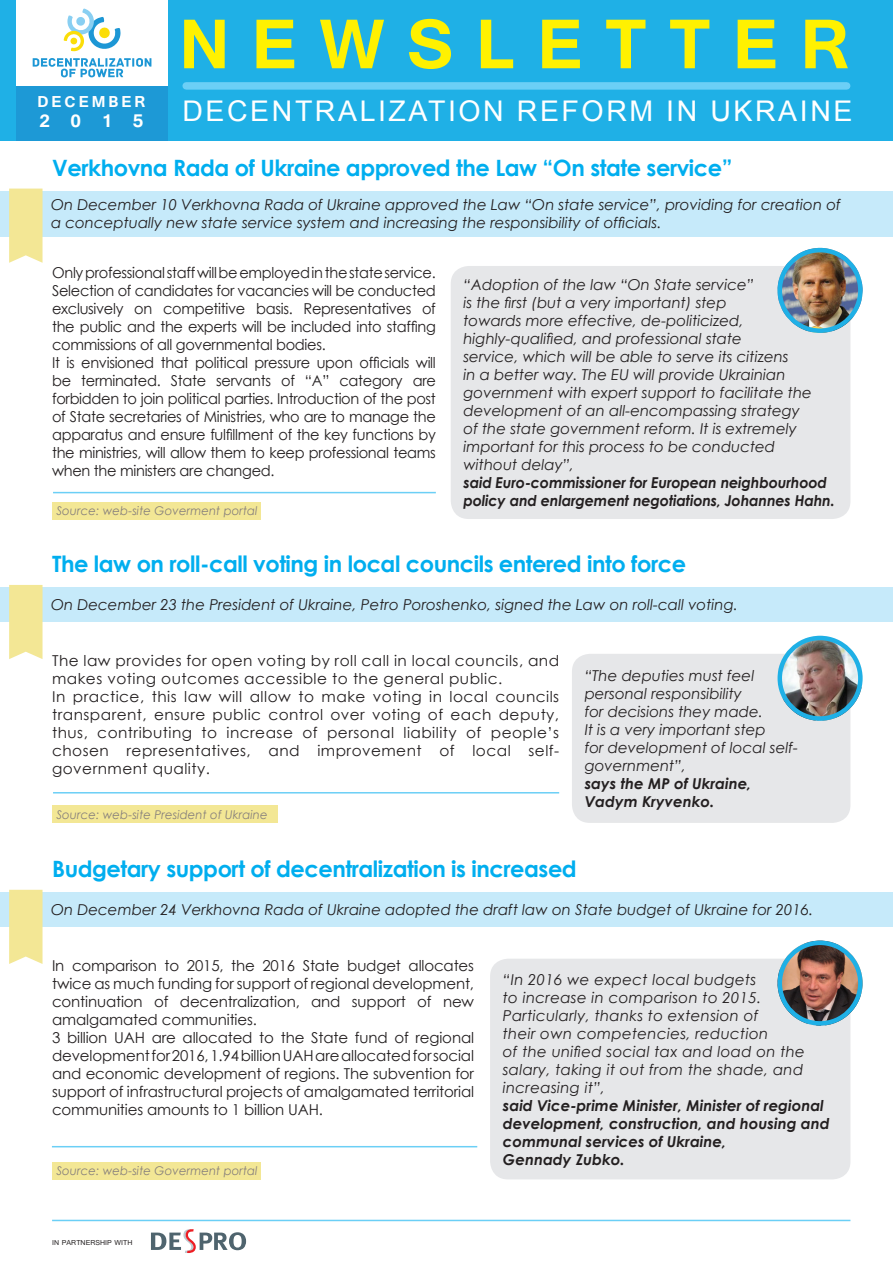
<style>
.page{position:relative;width:893px;height:1263px;background:#fff}
.page>*{position:absolute;margin:0;border:0;box-sizing:border-box;transform-origin:0 0}
.t1{font:700 87px "Tunga";letter-spacing:.25em;color:#fff101}
.t2{font:28.5px "Arial";letter-spacing:.09em;color:#fff}
.t3{font:700 22.5px "Century Gothic";letter-spacing:-.02em;color:#00aeef}
.t4{font:700 22.5px "Tunga";color:#fff}
.t5{font:700 19.5px "Tunga";letter-spacing:.15em;color:#fff}
.t6{font:15px/18px "Century Gothic";letter-spacing:-.01em;color:#231f20}
.t7{font:italic 15px/18px "Century Gothic";color:#231f20}
.t8{font:15px/18px "Century Gothic";letter-spacing:.03em;color:#231f20}
.t9{font:italic 15px/18px "Century Gothic";letter-spacing:.02em;color:#231f20}
.t10{font:italic 700 15px/18px "Century Gothic";color:#231f20}
.t11{font:italic 700 15px/18px "Century Gothic";color:#231f20;scale:.96 1}
.t12{font:italic 12px "Century Gothic";letter-spacing:.01em;color:#867f7c}
.t13{font:9px "Tunga";color:#231f20}
</style>
<div class="page">
<div style="left:0;top:0;width:893px;height:140px;background:#1fb0e6"></div>
<div style="left:16px;top:0;width:152px;height:86px;background:#fff"></div>
<svg style="left:64px;top:9px;width:57px;height:42px"></svg>
<svg style="left:33px;top:58px;width:118px;height:19px"></svg>
<div style="left:16px;top:86px;width:152px;height:54px;background:#1d99d6"></div>
<div style="left:186px;top:82px;width:661px;height:8px;background:#6bcff6"></div>
<hr style="left:52px;top:1220px;width:798px;height:1px;background:#6bcff6">
<svg style="left:151px;top:1229px;width:95px;height:24px"></svg>
<div style="left:0;top:191px;width:893px;height:45px;background:#c6eafa"></div>
<div style="left:0;top:587px;width:893px;height:35px;background:#c6eafa"></div>
<div style="left:0;top:892px;width:893px;height:35px;background:#c6eafa"></div>
<svg style="left:9px;top:189px;width:34px;height:74px;background:#f3e89c"></svg>
<svg style="left:9px;top:585px;width:34px;height:74px;background:#f3e89b"></svg>
<svg style="left:9px;top:890px;width:34px;height:74px;background:#f3e89c"></svg>
<div style="left:451px;top:266px;width:399px;height:253px;background:#e6e7e9;border-radius:18px"></div>
<div style="left:572px;top:654px;width:278px;height:169px;background:#e6e7e9;border-radius:18px"></div>
<div style="left:490px;top:959px;width:360px;height:220px;background:#e6e7e9;border-radius:18px"></div>
<img style="left:777px;top:248px;width:86px;height:85px;border-radius:43px">
<div style="left:777px;top:248px;width:86px;height:85px;border:4px solid #1fb0e6;border-radius:50%"></div>
<img style="left:777px;top:636px;width:86px;height:85px;border-radius:43px">
<div style="left:777px;top:636px;width:86px;height:85px;border:4px solid #1fb0e6;border-radius:50%"></div>
<img style="left:777px;top:940px;width:86px;height:86px;border-radius:43px">
<div style="left:777px;top:940px;width:86px;height:86px;border:4px solid #1fb0e6;border-radius:50%"></div>
<hr style="left:53px;top:492px;width:383px;height:1px;background:#6bcff6">
<hr style="left:53px;top:792px;width:506px;height:1px;background:#6bcff6">
<hr style="left:52px;top:1146px;width:425px;height:1px;background:#6bcff6">
<div style="left:52px;top:502px;width:208px;height:17px;background:#f3e795"></div>
<div style="left:52px;top:1162px;width:208px;height:17px;background:#f3e795"></div>
<div style="left:52px;top:806px;width:225px;height:17px;background:#f3e795"></div>
<h3 class="t5" style="left:37px;top:89px;width:110px">DECEMBER</h3>
<h3 class="t4" style="left:39px;top:106px;width:105px">2 0 1 5</h3>
<h1 class="t1" style="left:179px;top:-13px;width:672px">NEWSLETTER</h1>
<h2 class="t2" style="left:182px;top:92px;width:671px">DECENTRALIZATION REFORM IN UKRAINE</h2>
<h3 class="t3" style="left:52px;top:150px;width:682px">Verkhovna Rada of Ukraine approved the Law “On state service”</h3>
<p class="t7" style="left:51px;top:196px;width:791px">On December 10 Verkhovna Rada of Ukraine approved the Law “On state service”, providing for creation of a conceptually new state service system and increasing the responsibility of officials.</p>
<p class="t6" style="left:52px;top:264px;width:385px">Only professional staff will be employed in the state service.<br>Selection of candidates for vacancies will be conducted exclusively on competitive basis. Representatives of the public and the experts will be included into staffing commissions of all governmental bodies.<br>It is envisioned that political pressure upon officials will be terminated. State servants of “A” category are forbidden to join political parties. Introduction of the post of State secretaries of Ministries, who are to manage the apparatus and ensure fulfillment of the key functions by the ministries, will allow them to keep professional teams when the ministers are changed.</p>
<p class="t12" style="left:56px;top:502px;width:203px">Source: web-site Goverment portal</p>
<p class="t7" style="left:463px;top:275px;width:350px">“Adoption of the law “On State service”<br>is the first (but a very important) step<br>towards more effective, de-politicized, highly-qualified, and professional state<br>service, which will be able to serve its citizens<br>in a better way. The EU will provide Ukrainian government with expert support to facilitate the development of an all-encompassing strategy of the state government reform. It is extremely important for this process to be conducted without delay”,</p>
<p class="t11" style="left:463px;top:473px;width:388px">said Euro-commissioner for European neighbourhood policy and enlargement negotiations, Johannes Hahn.</p>
<h3 class="t3" style="left:52px;top:547px;width:636px">The law on roll-call voting in local councils entered into force</h3>
<p class="t7" style="left:51px;top:596px;width:688px">On December 23 the President of Ukraine, Petro Poroshenko, signed the Law on roll-call voting.</p>
<p class="t8" style="left:52px;top:651px;width:509px">The law provides for open voting by roll call in local councils, and makes voting outcomes accessible to the general public.<br>In practice, this law will allow to make voting in local councils transparent, ensure public control over voting of each deputy, thus, contributing to increase of personal liability of people’s chosen representatives, and improvement of local self&shy;government quality.</p>
<p class="t12" style="left:56px;top:806px;width:213px">Source: web-site President of Ukraine</p>
<p class="t7" style="left:585px;top:666px;width:215px">“The deputies must feel personal responsibility<br>for decisions they made.<br>It is a very important step<br>for development of local self&shy;government”,</p>
<p class="t10" style="left:585px;top:774px;width:168px">says the MP of Ukraine,<br>Vadym Kryvenko.</p>
<h3 class="t3" style="left:52px;top:852px;width:526px">Budgetary support of decentralization is increased</h3>
<p class="t7" style="left:51px;top:900px;width:764px">On December 24 Verkhovna Rada of Ukraine adopted the draft law on State budget of Ukraine for 2016.</p>
<p class="t6" style="left:52px;top:956px;width:423px">In comparison to 2015, the 2016 State budget allocates twice as much funding for support of regional development, continuation of decentralization, and support of new amalgamated communities.<br>3 billion UAH are allocated to the State fund of regional development for 2016, 1.94 billion UAH are allocated for social and economic development of regions. The subvention for support of infrastructural projects of amalgamated territorial communities amounts to 1 billion UAH.</p>
<p class="t12" style="left:56px;top:1163px;width:203px">Source: web-site Goverment portal</p>
<p class="t13" style="left:52px;top:1236px;width:82px">IN PARTNERSHIP WITH</p>
<p class="t9" style="left:503px;top:970px;width:304px">“In 2016 we expect local budgets<br>to increase in comparison to 2015.<br>Particularly, thanks to extension of<br>their own competencies, reduction<br>of the unified social tax and load on the salary, taking it out from the shade, and increasing it”,</p>
<p class="t10" style="left:503px;top:1095px;width:328px">said Vice-prime Minister, Minister of regional development, construction, and housing and communal services of Ukraine,<br>Gennady Zubko.</p>
</div>
